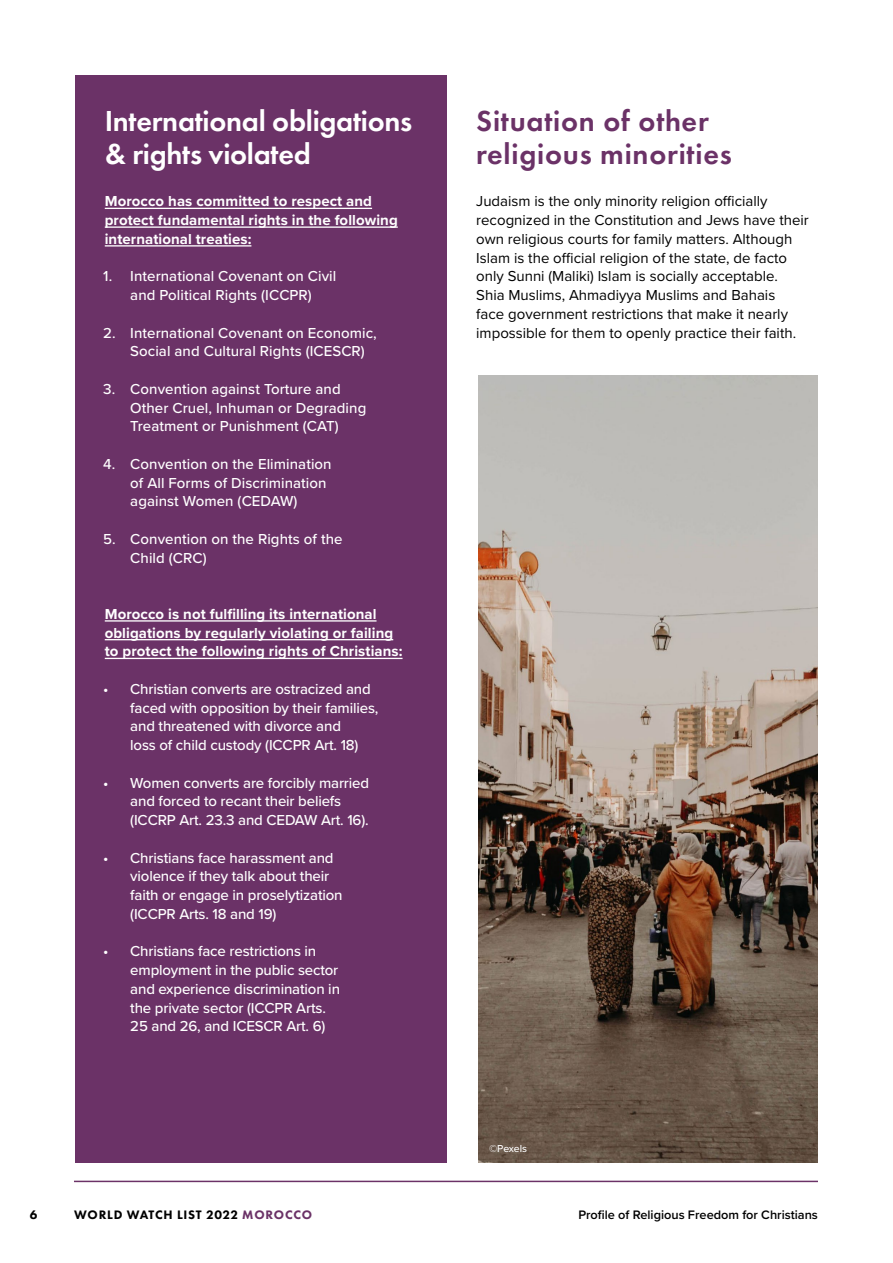
<style>
.page{position:relative;width:893px;height:1263px;background:#fff}
.page>*{position:absolute;margin:0;border:0;box-sizing:border-box;transform-origin:0 0}
.t1{font:600 30px/33px "Futura PT";letter-spacing:-.01em;color:#fff}
.t2{font:600 30px/33px "Futura PT";letter-spacing:.025em;color:#6b3267}
.t3{font:500 15px/18.8px "Proxima Nova";letter-spacing:-.01em;color:#fff}
.t4{font:15px/18.8px "Proxima Nova";color:#000}
.t5{font:700 15px/18.8px "Proxima Nova";letter-spacing:.005em;color:#fff}
.t6{font:600 12.75px "Proxima Nova";color:#000}
.t7{font:800 12.75px "Futura PT";letter-spacing:.06em;color:#000}
.t8{font:500 10.5px "Proxima Nova";letter-spacing:-.01em;color:#fff}
.s1{color:#6b3267}
</style>
<div class="page">
<hr style="left:74px;top:1181px;width:744px;height:1px;background:#6b3267">
<div style="left:75px;top:75px;width:371px;height:1088px;background:#6b3267"></div>
<hr style="left:105px;top:208px;width:267px;height:1px;background:#fff">
<hr style="left:105px;top:226px;width:293px;height:2px;background:#fff">
<hr style="left:105px;top:245px;width:146px;height:2px;background:#fff">
<hr style="left:105px;top:620px;width:272px;height:2px;background:#fff">
<hr style="left:105px;top:639px;width:288px;height:1px;background:#fff">
<hr style="left:105px;top:658px;width:298px;height:1px;background:#fff">
<img style="left:479px;top:375px;width:339px;height:788px">
<h1 class="t1" style="left:105px;top:104px;width:309px">International obligations &amp; rights violated</h1>
<p class="t5" style="left:105px;top:192px;width:294px">Morocco has committed to respect and protect fundamental rights in the following international treaties:</p>
<p class="t3" style="left:103px;top:266px;width:234px;text-align:center">1. International Covenant on Civil and Political Rights (ICCPR)</p>
<p class="t3" style="left:130px;top:323px;width:248px;text-indent:-27px">2. International Covenant on Economic,<br>Social and Cultural Rights (ICESCR)</p>
<p class="t3" style="left:130px;top:379px;width:238px;text-indent:-27px">3. Convention against Torture and<br>Other Cruel, Inhuman or Degrading<br>Treatment or Punishment (CAT)</p>
<p class="t3" style="left:130px;top:454px;width:203px;text-indent:-27px">4. Convention on the Elimination of All Forms of Discrimination against Women (CEDAW)</p>
<p class="t3" style="left:130px;top:529px;width:214px;text-indent:-27px">5. Convention on the Rights of the<br>Child (CRC)</p>
<p class="t5" style="left:105px;top:604px;width:299px">Morocco is not fulfilling its international obligations by regularly violating or failing to protect the following rights of Christians:</p>
<p class="t3" style="left:130px;top:679px;width:250px;text-indent:-27px">• Christian converts are ostracized and faced with opposition by their families, and threatened with divorce and<br>loss of child custody (ICCPR Art. 18)</p>
<p class="t3" style="left:130px;top:773px;width:240px;text-indent:-27px">• Women converts are forcibly married and forced to recant their beliefs (ICCRP Art. 23.3 and CEDAW Art. 16).</p>
<p class="t3" style="left:130px;top:848px;width:214px;text-indent:-27px">• Christians face harassment and violence if they talk about their faith or engage in proselytization (ICCPR Arts. 18 and 19)</p>
<p class="t3" style="left:130px;top:941px;width:211px;text-indent:-27px">• Christians face restrictions in employment in the public sector and experience discrimination in the private sector (ICCPR Arts.<br>25 and 26, and ICESCR Art. 6)</p>
<h1 class="t2" style="left:476px;top:104px;width:257px">Situation of other religious minorities</h1>
<p class="t4" style="left:476px;top:191px;width:334px">Judaism is the only minority religion officially recognized in the Constitution and Jews have their own religious courts for family matters. Although Islam is the official religion of the state, de facto only Sunni (Maliki) Islam is socially acceptable.<br>Shia Muslims, Ahmadiyya Muslims and Bahais<br>face government restrictions that make it nearly impossible for them to openly practice their faith.</p>
<p class="t8" style="left:489px;top:1141px;width:40px">©Pexels</p>
<p class="t7" style="left:30px;top:1207px;width:9px">6</p>
<p class="t7" style="left:74px;top:1207px;width:240px">WORLD WATCH LIST 2022 <span class="s1">MOROCCO</span></p>
<p class="t6" style="left:578px;top:1205px;width:241px">Profile of Religious Freedom for Christians</p>
</div>
